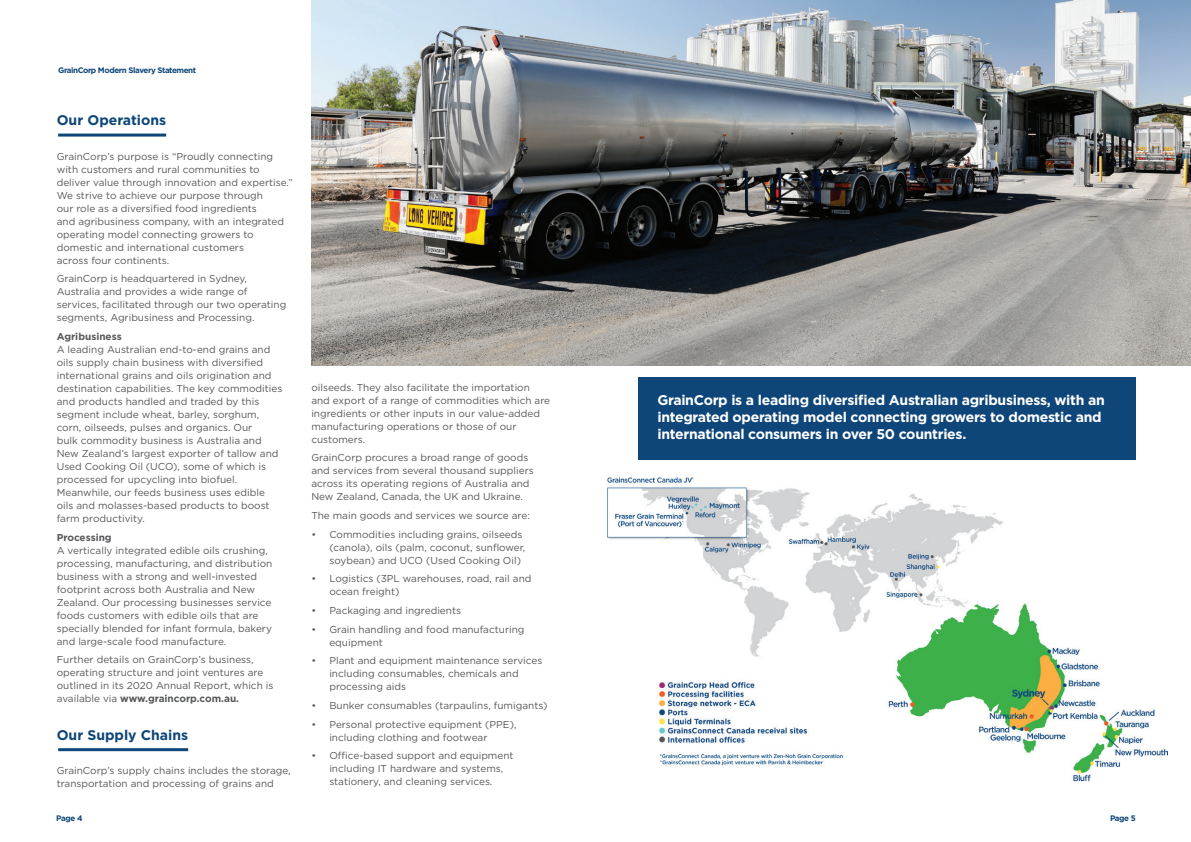
<style>
.page{position:relative;width:1191px;height:842px;background:#fff}
.page>*{position:absolute;margin:0;border:0;box-sizing:border-box;transform-origin:0 0}
.t1{font:700 14px/17px "Gotham";letter-spacing:-.02em;color:#fff}
.t2{font:700 14px "Gotham";color:#0e467a}
.t3{font:10px/13px "Gotham";color:#57585a}
.t4{font:700 10px "Gotham";color:#57585a}
.t5{font:700 8px "Gotham";letter-spacing:-.05em;color:#0e467a}
.s1{font-weight:700}
</style>
<div class="page">
<img style="left:311px;top:0;width:880px;height:366px">
<div style="left:638px;top:377px;width:497px;height:83px;background:#0e467a"></div>
<hr style="left:58px;top:134px;width:108px;height:3px;background:#0e467a">
<hr style="left:58px;top:748px;width:130px;height:3px;background:#0e467a">
<img style="left:607px;top:477px;width:560px;height:305px">
<p class="t5" style="left:58px;top:65px;width:140px">GrainCorp Modern Slavery Statement</p>
<h1 class="t2" style="left:57px;top:111px;width:111px">Our Operations</h1>
<p class="t3" style="left:57px;top:149px;width:238px">GrainCorp’s purpose is “Proudly connecting with customers and rural communities to deliver value through innovation and expertise.” We strive to achieve our purpose through<br>our role as a diversified food ingredients<br>and agribusiness company, with an integrated operating model connecting growers to domestic and international customers<br>across four continents.</p>
<p class="t3" style="left:57px;top:272px;width:231px">GrainCorp is headquartered in Sydney, Australia and provides a wide range of services, facilitated through our two operating segments, Agribusiness and Processing.</p>
<p class="t4" style="left:57px;top:330px;width:66px">Agribusiness</p>
<p class="t3" style="left:57px;top:343px;width:227px">A leading Australian end-to-end grains and oils supply chain business with diversified international grains and oils origination and destination capabilities. The key commodities and products handled and traded by this segment include wheat, barley, sorghum, corn, oilseeds, pulses and organics. Our<br>bulk commodity business is Australia and New Zealand’s largest exporter of tallow and Used Cooking Oil (UCO), some of which is processed for upcycling into biofuel.<br>Meanwhile, our feeds business uses edible oils and molasses-based products to boost farm productivity.</p>
<p class="t4" style="left:57px;top:530px;width:56px">Processing</p>
<p class="t3" style="left:57px;top:543px;width:217px">A vertically integrated edible oils crushing, processing, manufacturing, and distribution business with a strong and well-invested footprint across both Australia and New Zealand. Our processing businesses service foods customers with edible oils that are specially blended for infant formula, bakery and large-scale food manufacture.</p>
<p class="t3" style="left:57px;top:653px;width:218px">Further details on GrainCorp’s business, operating structure and joint ventures are outlined in its 2020 Annual Report, which is available via <span class="s1">www.graincorp.com.au.</span></p>
<h1 class="t2" style="left:57px;top:725px;width:133px">Our Supply Chains</h1>
<p class="t3" style="left:57px;top:764px;width:235px">GrainCorp’s supply chains includes the storage, transportation and processing of grains and</p>
<p class="t3" style="left:311px;top:380px;width:240px">oilseeds. They also facilitate the importation and export of a range of commodities which are ingredients or other inputs in our value-added manufacturing operations or those of our customers.</p>
<p class="t3" style="left:311px;top:451px;width:224px">GrainCorp procures a broad range of goods and services from several thousand suppliers across its operating regions of Australia and New Zealand, Canada, the UK and Ukraine.</p>
<p class="t3" style="left:311px;top:509px;width:220px">The main goods and services we source are:</p>
<p class="t3" style="left:329px;top:527px;width:197px;text-indent:-18px">• Commodities including grains, oilseeds (canola), oils (palm, coconut, sunflower, soybean) and UCO (Used Cooking Oil)</p>
<p class="t3" style="left:329px;top:572px;width:204px;text-indent:-18px">• Logistics (3PL warehouses, road, rail and ocean freight)</p>
<p class="t3" style="left:311px;top:604px;width:151px">• Packaging and ingredients</p>
<p class="t3" style="left:329px;top:622px;width:197px;text-indent:-18px">• Grain handling and food manufacturing equipment</p>
<p class="t3" style="left:329px;top:654px;width:214px;text-indent:-18px">• Plant and equipment maintenance services including consumables, chemicals and processing aids</p>
<p class="t3" style="left:311px;top:699px;width:238px">• Bunker consumables (tarpaulins, fumigants)</p>
<p class="t3" style="left:329px;top:717px;width:189px;text-indent:-18px">• Personal protective equipment (PPE), including clothing and footwear</p>
<p class="t3" style="left:329px;top:749px;width:186px;text-indent:-18px">• Office-based support and equipment including IT hardware and systems, stationery, and cleaning services.</p>
<h1 class="t1" style="left:657px;top:391px;width:449px">GrainCorp is a leading diversified Australian agribusiness, with an integrated operating model connecting growers to domestic and international consumers in over 50 countries.</h1>
<p class="t5" style="left:56px;top:813px;width:28px">Page 4</p>
<p class="t5" style="left:1110px;top:813px;width:27px">Page 5</p>
</div>
